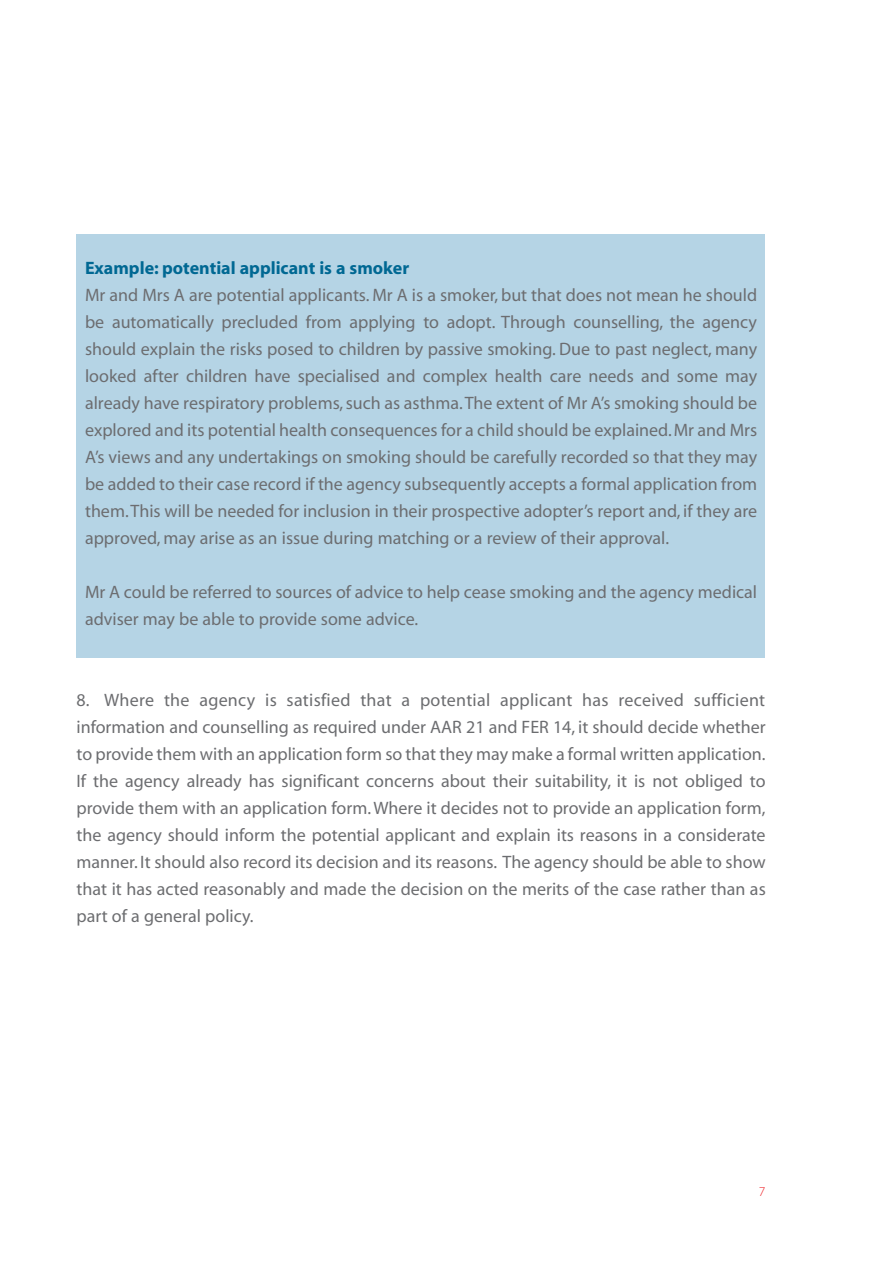
<style>
.page{position:relative;width:893px;height:1263px;background:#fff}
.page>*{position:absolute;margin:0;border:0;box-sizing:border-box;transform-origin:0 0}
.t1{font:18px/27px "Myriad MM.400.600";color:#6c6d70;text-align:justify}
.t2{font:700 18px "Myriad";color:#006893}
.t3{font:13.5px "Myriad 215";color:#ee1e24}
</style>
<div class="page">
<div style="left:77px;top:234px;width:688px;height:424px;background:#b5d4e5"></div>
<h4 class="t2" style="left:85px;top:261px;width:326px">Example: potential applicant is a smoker</h4>
<p class="t1" style="left:85px;top:283px;width:674px">Mr and Mrs A are potential applicants. Mr A is a smoker, but that does not mean he should be automatically precluded from applying to adopt. Through counselling, the agency should explain the risks posed to children by passive smoking. Due to past neglect, many looked after children have specialised and complex health care needs and some may already have respiratory problems, such as asthma. The extent of Mr A’s smoking should be explored and its potential health consequences for a child should be explained. Mr and Mrs A’s views and any undertakings on smoking should be carefully recorded so that they may be added to their case record if the agency subsequently accepts a formal application from them. This will be needed for inclusion in their prospective adopter’s report and, if they are approved, may arise as an issue during matching or a review of their approval.</p>
<p class="t1" style="left:85px;top:580px;width:674px">Mr A could be referred to sources of advice to help cease smoking and the agency medical adviser may be able to provide some advice.</p>
<p class="t1" style="left:77px;top:688px;width:691px">8. Where the agency is satisfied that a potential applicant has received sufficient information and counselling as required under AAR 21 and FER 14, it should decide whether to provide them with an application form so that they may make a formal written application.<br>If the agency already has significant concerns about their suitability, it is not obliged to provide them with an application form. Where it decides not to provide an application form, the agency should inform the potential applicant and explain its reasons in a considerate manner. It should also record its decision and its reasons. The agency should be able to show that it has acted reasonably and made the decision on the merits of the case rather than as part of a general policy.</p>
<p class="t3" style="left:759px;top:1185px;width:8px">7</p>
</div>
